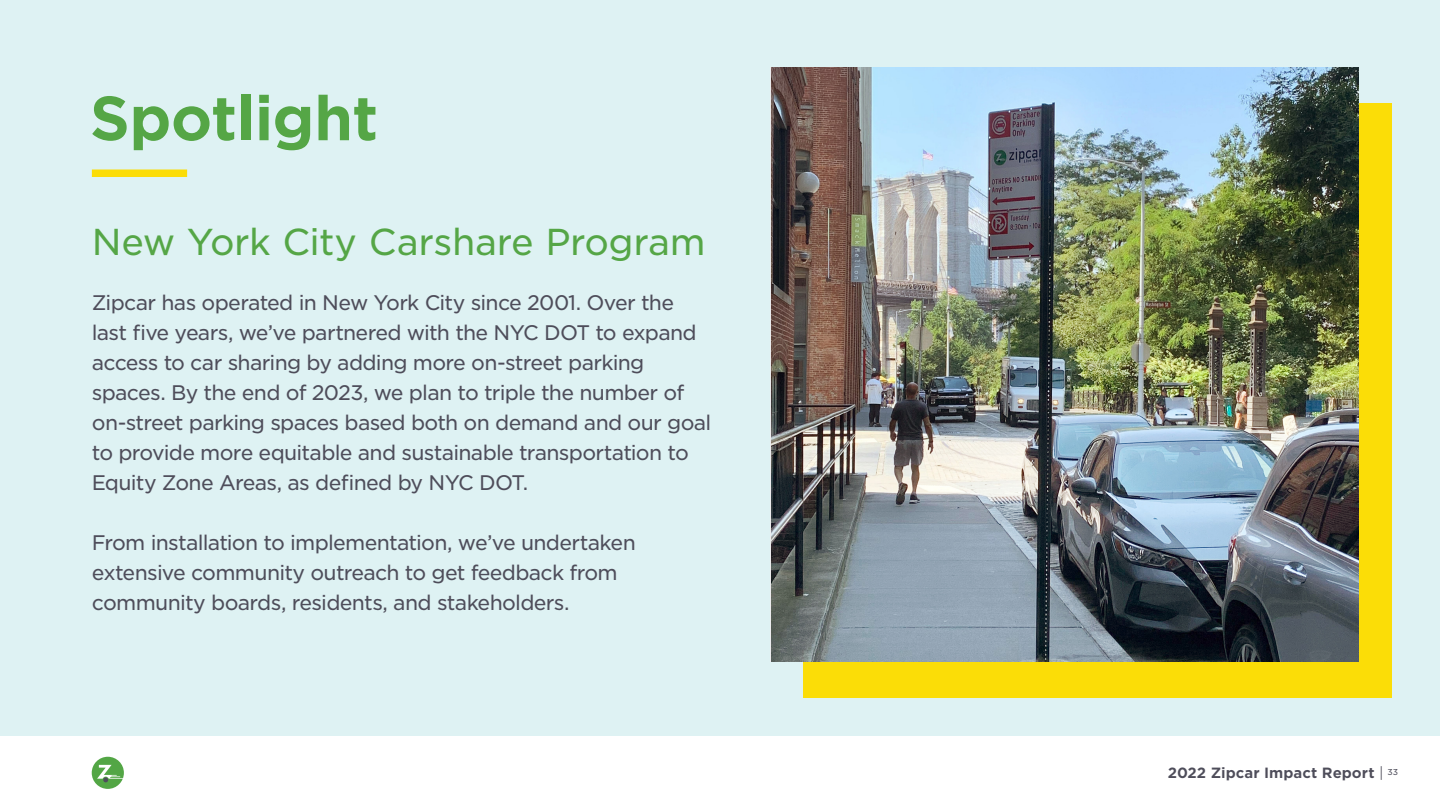
<style>
.page{position:relative;width:1440px;height:810px;background:#fff}
.page>*{position:absolute;margin:0;border:0;box-sizing:border-box;transform-origin:0 0}
.t1{font:700 60px "Gotham S Sm";letter-spacing:-.02em;color:#55a646}
.t2{font:36px "Gotham S Sm";letter-spacing:-.015em;color:#55a646}
.t3{font:20.25px/30px "Gotham S Sm";letter-spacing:-.035em;color:#4e4d5a}
.t4{font:700 14.25px "Gotham S Sm";color:#4e4d5a}
.t5{font:8.25px "Gotham S Sm";color:#4e4d5a}
.s1{font-weight:300}
</style>
<div class="page">
<div style="left:0;top:0;width:1440px;height:736px;background:#def2f3"></div>
<div style="left:803px;top:103px;width:589px;height:595px;background:#fbdd07"></div>
<img style="left:771px;top:67px;width:588px;height:595px">
<div style="left:92px;top:170px;width:95px;height:7px;background:#fbdd07"></div>
<svg style="left:90px;top:755px;width:36px;height:36px"></svg>
<div style="left:92px;top:757px;width:32px;height:32px;background:#53a645;border-radius:50%"></div>
<svg style="left:97px;top:765px;width:26px;height:17px"></svg>
<p class="t1" style="left:90px;top:77px;width:290px">Spotlight</p>
<p class="t2" style="left:92px;top:218px;width:615px">New York City Carshare Program</p>
<p class="t3" style="left:92px;top:287px;width:621px">Zipcar has operated in New York City since 2001. Over the last five years, we’ve partnered with the NYC DOT to expand access to car sharing by adding more on-street parking spaces. By the end of 2023, we plan to triple the number of on-street parking spaces based both on demand and our goal to provide more equitable and sustainable transportation to Equity Zone Areas, as defined by NYC DOT.</p>
<p class="t3" style="left:92px;top:527px;width:545px">From installation to implementation, we’ve undertaken extensive community outreach to get feedback from community boards, residents, and stakeholders.</p>
<p class="t4" style="left:1168px;top:763px;width:217px">2022 Zipcar Impact Report <span class="s1">|</span></p>
<p class="t5" style="left:1388px;top:766px;width:12px">33</p>
</div>
